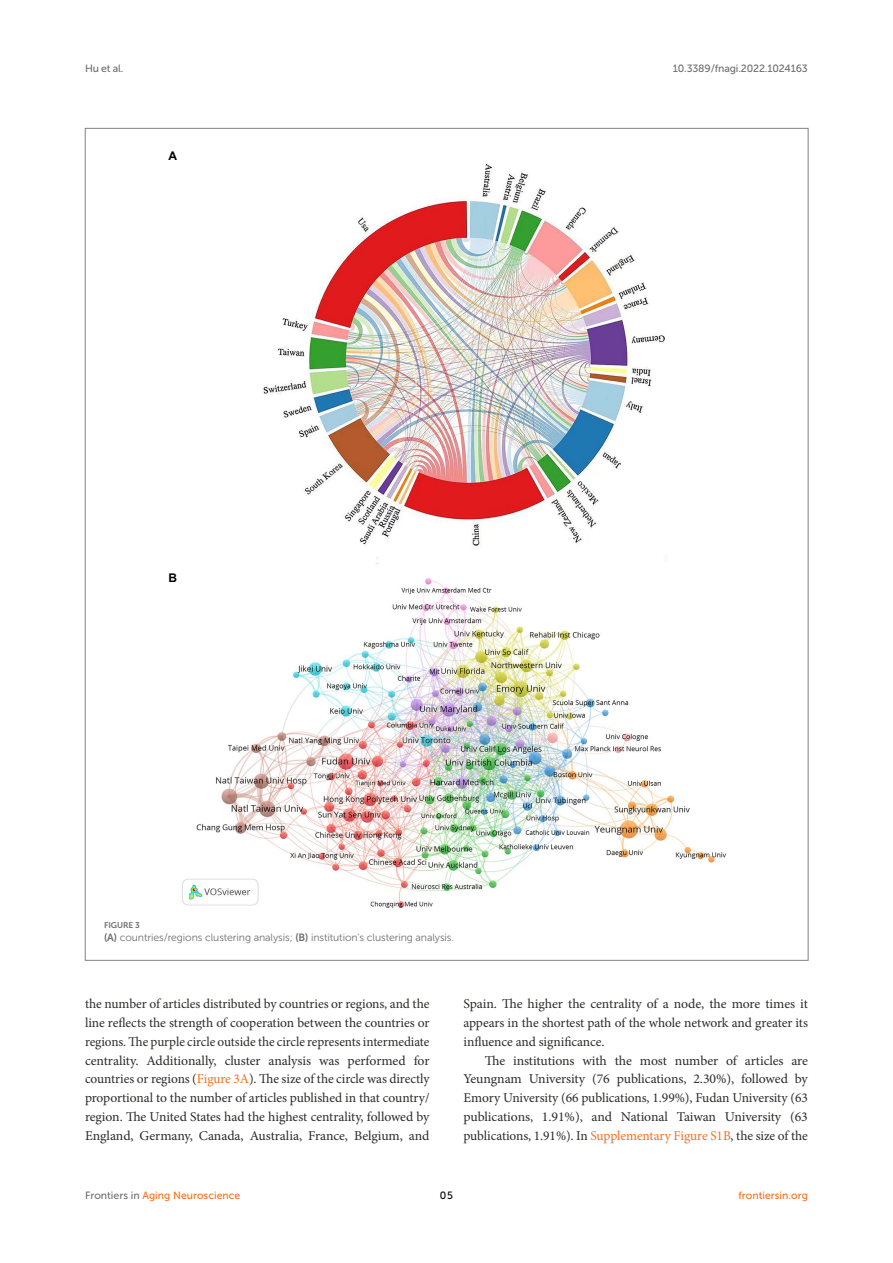
<style>
.page{position:relative;width:893px;height:1263px;background:#fff}
.page>*{position:absolute;margin:0;border:0;box-sizing:border-box;transform-origin:0 0}
.TEXT_FLUSH{font:13.5px/18.8px "Minion Pro";letter-spacing:-.005em;color:#2b2b2a;text-align:justify}
.TEXT{font:13.5px/18.8px "Minion Pro";letter-spacing:-.005em;color:#2b2b2a;text-align:justify}
.t1{font:700 12px "Arial";color:#000}
.FIG_LEG{font:10.5px "Museo Sans 300";letter-spacing:-.01em;color:#706f70}
.t2{font:10.5px "Museo Sans 500";color:#f36f21}
.t3{font:10.5px "Museo Sans 500";letter-spacing:-.015em;color:#706f70}
.t4{font:10.5px "Museo Sans 500";color:#000}
.FIG_HD{font:8.25px "Museo Sans 700";letter-spacing:-.01em;color:#706f70}
.s1{font-family:"Museo Sans 700"}
.s2{color:#f36f21}
.s3{color:#706f70}
</style>
<div class="page">
<img style="left:182px;top:163px;width:545px;height:745px">
<p class="t3" style="left:85px;top:63px;width:40px">Hu et al.</p>
<p class="t3" style="left:673px;top:63px;width:137px">10.3389/fnagi.2022.1024163</p>
<p class="t1" style="left:168px;top:147px;width:10px">A</p>
<p class="t1" style="left:168px;top:569px;width:10px">B</p>
<p class="FIG_HD" style="left:104px;top:920px;width:37px">FIGURE 3</p>
<p class="FIG_LEG" style="left:104px;top:932px;width:351px"><span class="s1">(A)</span> countries/regions clustering analysis; <span class="s1">(B)</span> institution’s clustering analysis.</p>
<p class="TEXT_FLUSH" style="left:85px;top:995px;width:346px">the number of articles distributed by countries or regions, and the line reflects the strength of cooperation between the countries or regions. The purple circle outside the circle represents intermediate centrality. Additionally, cluster analysis was performed for countries or regions (<span class="s2">Figure 3A</span>). The size of the circle was directly proportional to the number of articles published in that country/ region. The United States had the highest centrality, followed by England, Germany, Canada, Australia, France, Belgium, and</p>
<p class="TEXT_FLUSH" style="left:463px;top:995px;width:346px">Spain. The higher the centrality of a node, the more times it appears in the shortest path of the whole network and greater its influence and significance.</p>
<p class="TEXT" style="left:463px;top:1051px;width:346px;text-indent:21px">The institutions with the most number of articles are Yeungnam University (76 publications, 2.30%), followed by Emory University (66 publications, 1.99%), Fudan University (63 publications, 1.91%), and National Taiwan University (63 publications, 1.91%). In <span class="s2">Supplementary Figure S1B</span>, the size of the</p>
<p class="t2" style="left:85px;top:1190px;width:157px"><span class="s3">Frontiers in</span> Aging Neuroscience</p>
<p class="t4" style="left:440px;top:1190px;width:14px">05</p>
<p class="t2" style="left:738px;top:1190px;width:71px">frontiersin.org</p>
</div>
